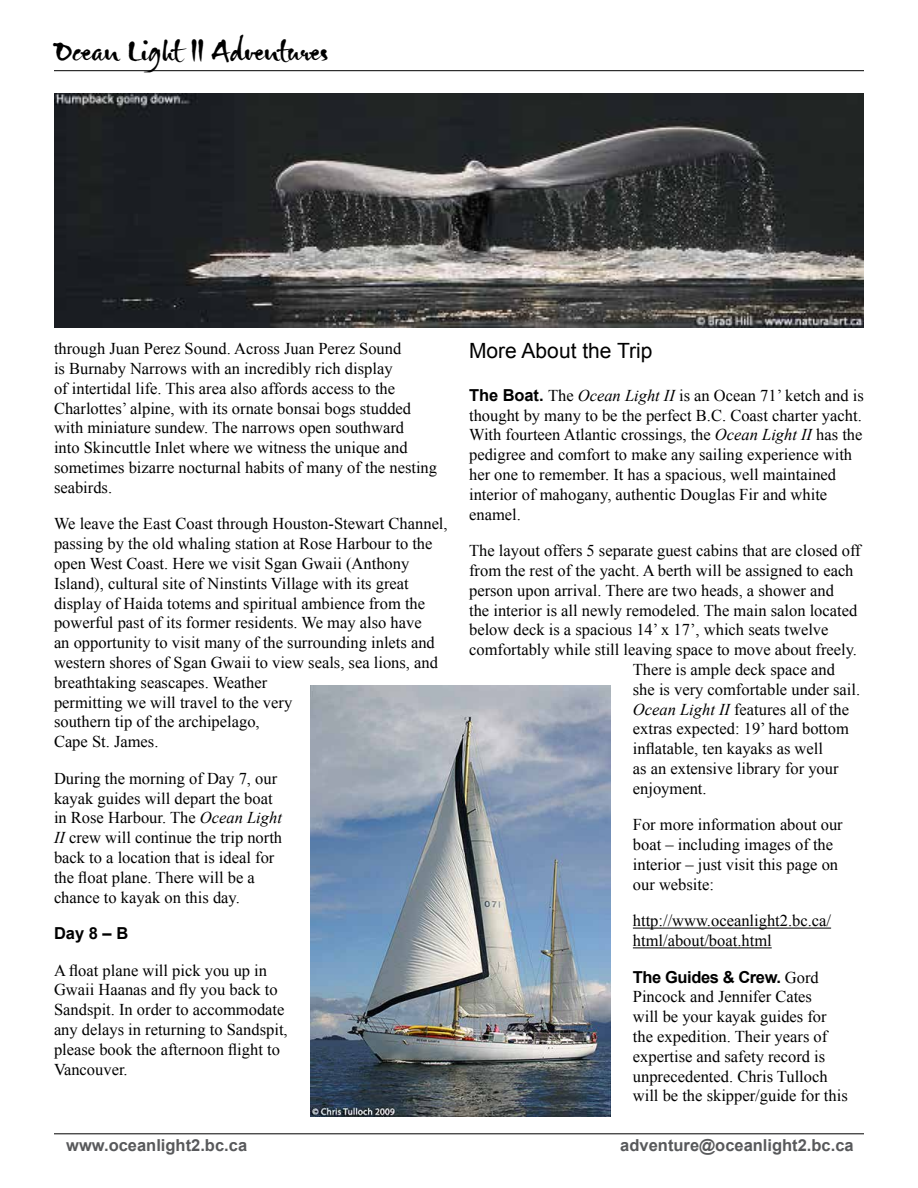
<style>
.page{position:relative;width:918px;height:1188px;background:#fff}
.page>*{position:absolute;margin:0;border:0;box-sizing:border-box;transform-origin:0 0}
.t1{font:36px "Gizmo";letter-spacing:.01em;color:#000}
.t2{font:21px "Arial";color:#000}
.t3{font:16.5px/19.8px "Times New Roman";color:#000}
.t4{font:700 16.5px "Arial";color:#58595b}
.t5{font:700 16.5px "Arial";letter-spacing:-.025em;color:#000}
.s1{font-style:italic}
.s2{font-family:"Arial";font-weight:700}
.s3{font-family:"Times New Roman";font-weight:400}
</style>
<div class="page">
<hr style="left:54px;top:1134px;width:810px;height:1px;background:#000">
<hr style="left:54px;top:70px;width:810px;height:1px;background:#000">
<hr style="left:633px;top:928px;width:198px;height:1px;background:#000">
<hr style="left:633px;top:947px;width:139px;height:1px;background:#000">
<img style="left:310px;top:686px;width:300px;height:430px">
<img style="left:54px;top:94px;width:810px;height:233px">
<h1 class="t1" style="left:55px;top:30px;width:275px">Ocean Light II Adventures</h1>
<p class="t3" style="left:54px;top:339px;width:385px">through Juan Perez Sound. Across Juan Perez Sound<br>is Burnaby Narrows with an incredibly rich display<br>of intertidal life. This area also affords access to the Charlottes’ alpine, with its ornate bonsai bogs studded with miniature sundew. The narrows open southward<br>into Skincuttle Inlet where we witness the unique and sometimes bizarre nocturnal habits of many of the nesting seabirds.</p>
<p class="t3" style="left:54px;top:514px;width:395px">We leave the East Coast through Houston-Stewart Channel, passing by the old whaling station at Rose Harbour to the open West Coast. Here we visit Sgan Gwaii (Anthony Island), cultural site of Ninstints Village with its great display of Haida totems and spiritual ambience from the powerful past of its former residents. We may also have<br>an opportunity to visit many of the surrounding inlets and western shores of Sgan Gwaii to view seals, sea lions, and breathtaking seascapes. Weather<br>permitting we will travel to the very<br>southern tip of the archipelago,<br>Cape St. James.</p>
<p class="t3" style="left:54px;top:768px;width:230px">During the morning of Day 7, our kayak guides will depart the boat in Rose Harbour. The <span class="s1">Ocean Light<br>II</span> crew will continue the trip north back to a location that is ideal for the float plane. There will be a chance to kayak on this day.</p>
<p class="t5" style="left:54px;top:922px;width:76px">Day 8 – B</p>
<p class="t3" style="left:54px;top:960px;width:235px">A float plane will pick you up in<br>Gwaii Haanas and fly you back to<br>Sandspit. In order to accommodate any delays in returning to Sandspit, please book the afternoon flight to<br>Vancouver.</p>
<p class="t2" style="left:469px;top:337px;width:185px">More About the Trip</p>
<p class="t3" style="left:469px;top:385px;width:396px"><span class="s2">The Boat.</span> The <span class="s1">Ocean Light II</span> is an Ocean 71’ ketch and is thought by many to be the perfect B.C. Coast charter yacht.<br>With fourteen Atlantic crossings, the <span class="s1">Ocean Light II</span> has the pedigree and comfort to make any sailing experience with her one to remember. It has a spacious, well maintained interior of mahogany, authentic Douglas Fir and white enamel.</p>
<p class="t3" style="left:469px;top:541px;width:393px">The layout offers 5 separate guest cabins that are closed off</p>
<p class="t3" style="left:469px;top:560px;width:386px">from the rest of the yacht. A berth will be assigned to each</p>
<p class="t3" style="left:469px;top:580px;width:366px">person upon arrival. There are two heads, a shower and</p>
<p class="t3" style="left:469px;top:600px;width:390px">the interior is all newly remodeled. The main salon located</p>
<p class="t3" style="left:469px;top:620px;width:361px">below deck is a spacious 14’ x 17’, which seats twelve</p>
<p class="t3" style="left:469px;top:640px;width:389px">comfortably while still leaving space to move about freely.</p>
<p class="t3" style="left:633px;top:659px;width:204px">There is ample deck space and</p>
<p class="t3" style="left:633px;top:679px;width:229px">she is very comfortable under sail.</p>
<p class="t3" style="left:633px;top:699px;width:218px"><span class="s1">Ocean Light II</span> features all of the</p>
<p class="t3" style="left:633px;top:719px;width:217px">extras expected: 19’ hard bottom</p>
<p class="t3" style="left:633px;top:739px;width:192px">inflatable, ten kayaks as well</p>
<p class="t3" style="left:633px;top:758px;width:207px">as an extensive library for your</p>
<p class="t3" style="left:633px;top:778px;width:75px">enjoyment.</p>
<p class="t3" style="left:633px;top:815px;width:211px">For more information about our boat – including images of the interior – just visit this page on our website:</p>
<p class="t3" style="left:633px;top:911px;width:200px">http://www.oceanlight2.bc.ca/ html/about/boat.html</p>
<p class="t5" style="left:633px;top:966px;width:187px">The Guides &amp; Crew. <span class="s3">Gord</span></p>
<p class="t3" style="left:633px;top:987px;width:216px">Pincock and Jennifer Cates<br>will be your kayak guides for the expedition. Their years of expertise and safety record is unprecedented. Chris Tulloch will be the skipper/guide for this</p>
<p class="t4" style="left:66px;top:1135px;width:182px">www.oceanlight2.bc.ca</p>
<p class="t4" style="left:620px;top:1135px;width:235px">adventure@oceanlight2.bc.ca</p>
</div>
